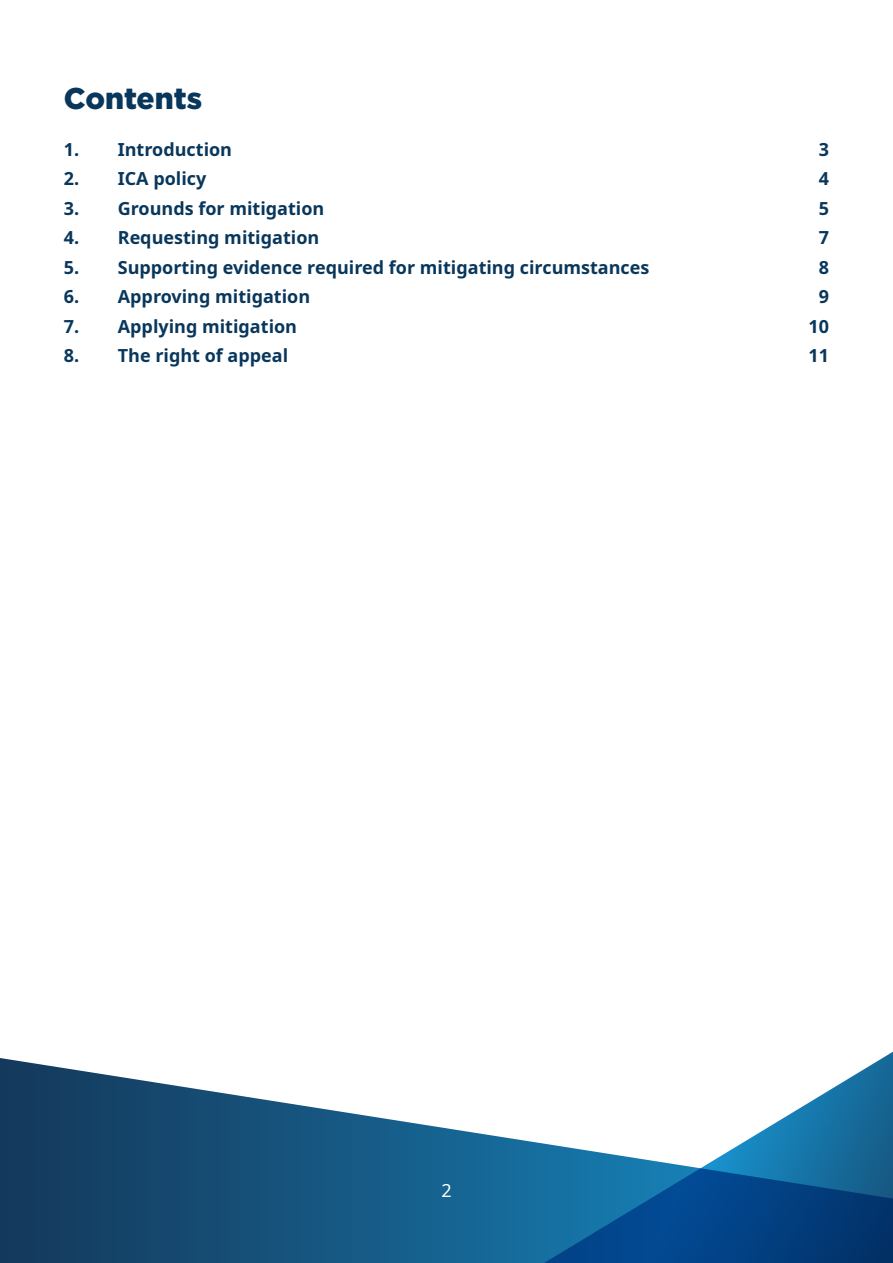
<style>
.page{position:relative;width:893px;height:1263px;background:#fff}
.page>*{position:absolute;margin:0;border:0;box-sizing:border-box;transform-origin:0 0}
.t1{font:900 30px "Gotham";color:#09375c}
.t2{font:700 18px "Noto Sans";color:#09375c}
.t3{font:18px "Noto Sans";color:#fff}
</style>
<div class="page">
<svg style="left:0;top:1056px;width:893px;height:207px"></svg>
<h1 class="t1" style="left:64px;top:78px;width:140px">Contents</h1>
<p class="t2" style="left:64px;top:136px;width:170px">1. Introduction</p>
<p class="t2" style="left:819px;top:136px;width:12px">3</p>
<p class="t2" style="left:64px;top:166px;width:144px">2. ICA policy</p>
<p class="t2" style="left:819px;top:166px;width:12px">4</p>
<p class="t2" style="left:64px;top:195px;width:262px">3. Grounds for mitigation</p>
<p class="t2" style="left:819px;top:195px;width:12px">5</p>
<p class="t2" style="left:64px;top:225px;width:257px">4. Requesting mitigation</p>
<p class="t2" style="left:819px;top:225px;width:12px">7</p>
<p class="t2" style="left:64px;top:254px;width:587px">5. Supporting evidence required for mitigating circumstances</p>
<p class="t2" style="left:819px;top:254px;width:12px">8</p>
<p class="t2" style="left:64px;top:284px;width:248px">6. Approving mitigation</p>
<p class="t2" style="left:819px;top:284px;width:12px">9</p>
<p class="t2" style="left:64px;top:313px;width:235px">7. Applying mitigation</p>
<p class="t2" style="left:809px;top:313px;width:22px">10</p>
<p class="t2" style="left:64px;top:343px;width:226px">8. The right of appeal</p>
<p class="t2" style="left:809px;top:343px;width:22px">11</p>
<p class="t3" style="left:441px;top:1178px;width:12px">2</p>
</div>
